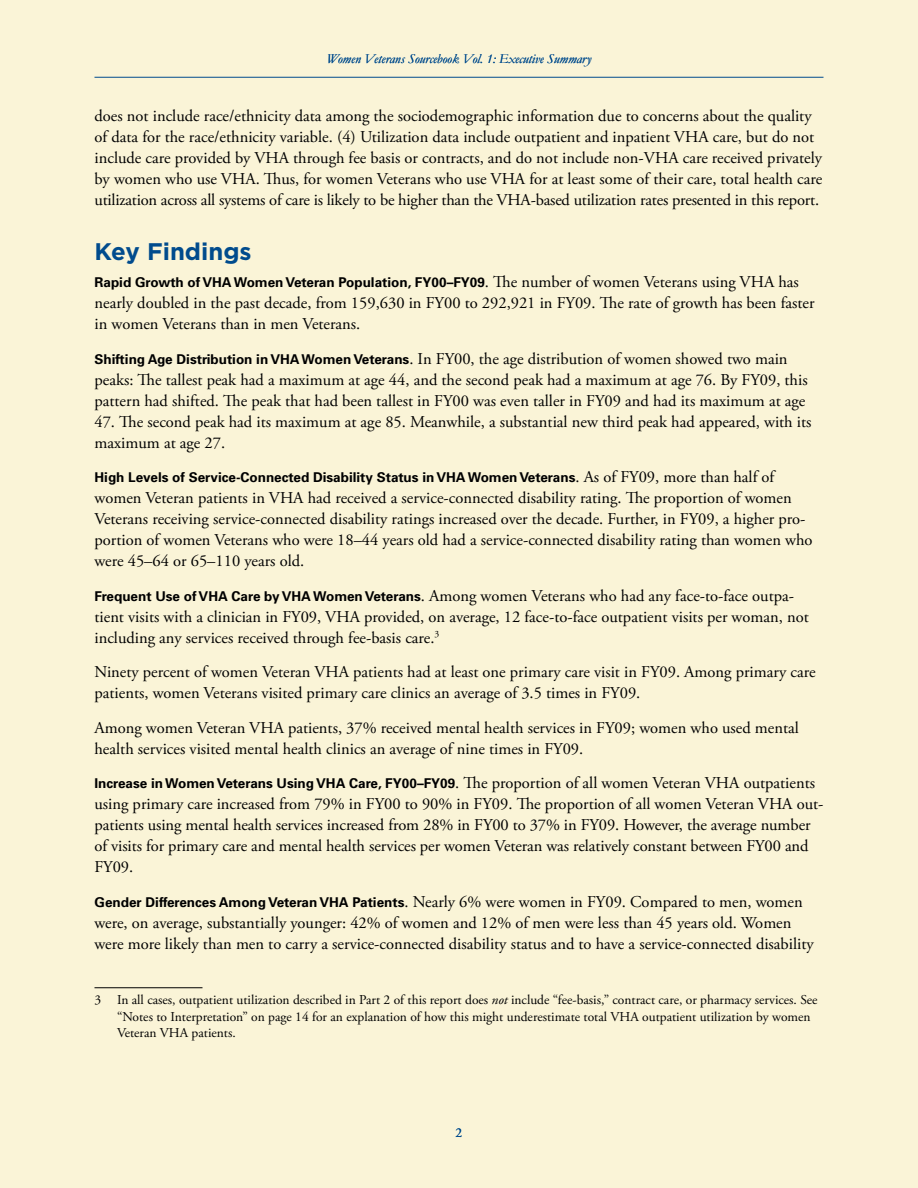
<style>
.page{position:relative;width:918px;height:1188px;background:#faf4d7}
.page>*{position:absolute;margin:0;border:0;box-sizing:border-box;transform-origin:0 0}
.t1{font:700 24px "Gotham";color:#004b8d}
.t2{font:16.5px/21px "Adobe Garamond Pro";color:#000}
.t3{font:700 13.5px "Univers";color:#000}
.t4{font:13.5px/16.5px "Adobe Garamond Pro";color:#000}
.t5{font:italic 13.5px "Garamond";color:#004b8d}
.t6{font:13.5px "Adobe Garamond Pro";color:#004b8d}
.s1{font-family:"Adobe Garamond Pro";font-weight:400;font-size:16.5px}
.s2{font-family:"Univers";font-weight:700;font-size:13.5px}
.s3{font-style:italic}
</style>
<div class="page">
<hr style="left:94px;top:77px;width:730px;height:1px;background:#004b8d">
<hr style="left:94px;top:987px;width:108px;height:1px;background:#000">
<p class="t5" style="left:374px;top:50px;width:219px">eterans Sourcebook Vol. 1: Executive Summary</p>
<p class="t5" style="left:472px;top:50px;width:115px">ol. 1: Executive Summar</p>
<p class="t5" style="left:327px;top:50px;width:104px">Women Veterans Sour</p>
<p class="t2" style="left:94px;top:106px;width:729px">does not include race/ethnicity data among the sociodemographic information due to concerns about the quality of data for the race/ethnicity variable. (4) Utilization data include outpatient and inpatient VHA care, but do not include care provided by VHA through fee basis or contracts, and do not include non-VHA care received privately by women who use VHA. Thus, for women Veterans who use VHA for at least some of their care, total health care utilization across all systems of care is likely to be higher than the VHA-based utilization rates presented in this report.</p>
<p class="t1" style="left:94px;top:236px;width:159px">Key Findings</p>
<p class="t3" style="left:94px;top:274px;width:706px">Rapid Growth of VHA Women Veteran Population, FY00–FY09<span class="s1">. The number of women Veterans using VHA has</span></p>
<p class="t2" style="left:95px;top:293px;width:722px">nearly doubled in the past decade, from 159,630 in FY00 to 292,921 in FY09. The rate of growth has been faster in women Veterans than in men Veterans.</p>
<p class="t2" style="left:94px;top:349px;width:715px"><span class="s2">Shifting Age Distribution in VHA Women Veterans</span>. In FY00, the age distribution of women showed two main peaks: The tallest peak had a maximum at age 44, and the second peak had a maximum at age 76. By FY09, this pattern had shifted. The peak that had been tallest in FY00 was even taller in FY09 and had its maximum at age</p>
<p class="t2" style="left:94px;top:412px;width:719px">47. The second peak had its maximum at age 85. Meanwhile, a substantial new third peak had appeared, with its maximum at age 27.</p>
<p class="t3" style="left:94px;top:469px;width:681px">High Levels of Service-Connected Disability Status in VHA Women Veterans<span class="s1">. As of FY09, more than half of</span></p>
<p class="t2" style="left:95px;top:488px;width:720px">women Veteran patients in VHA had received a service-connected disability rating. The proportion of women Veterans receiving service-connected disability ratings increased over the decade. Further, in FY09, a higher pro&shy;portion of women Veterans who were 18–44 years old had a service-connected disability rating than women who were 45–64 or 65–110 years old.</p>
<p class="t2" style="left:94px;top:586px;width:716px"><span class="s2">Frequent Use of VHA Care by VHA Women Veterans</span>. Among women Veterans who had any face-to-face outpa&shy;tient visits with a clinician in FY09, VHA provided, on average, 12 face-to-face outpatient visits per woman, not including any services received through fee-basis care.<sup>3</sup></p>
<p class="t2" style="left:95px;top:662px;width:723px">Ninety percent of women Veteran VHA patients had at least one primary care visit in FY09. Among primary care patients, women Veterans visited primary care clinics an average of 3.5 times in FY09.</p>
<p class="t2" style="left:95px;top:718px;width:706px">Among women Veteran VHA patients, 37% received mental health services in FY09; women who used mental health services visited mental health clinics an average of nine times in FY09.</p>
<p class="t3" style="left:94px;top:775px;width:722px">Increase in Women Veterans Using VHA Care, FY00–FY09<span class="s1">. The proportion of all women Veteran VHA outpatients</span></p>
<p class="t2" style="left:95px;top:794px;width:731px">using primary care increased from 79% in FY00 to 90% in FY09. The proportion of all women Veteran VHA out&shy;patients using mental health services increased from 28% in FY00 to 37% in FY09. However, the average number of visits for primary care and mental health services per women Veteran was relatively constant between FY00 and FY09.</p>
<p class="t2" style="left:94px;top:892px;width:721px"><span class="s2">Gender Differences Among Veteran VHA Patients</span>. Nearly 6% were women in FY09. Compared to men, women were, on average, substantially younger: 42% of women and 12% of men were less than 45 years old. Women were more likely than men to carry a service-connected disability status and to have a service-connected disability</p>
<p class="t4" style="left:94px;top:992px;width:8px">3</p>
<p class="t4" style="left:117px;top:992px;width:702px">In all cases, outpatient utilization described in Part 2 of this report does <span class="s3">not</span> include “fee-basis,” contract care, or pharmacy services. See “Notes to Interpretation” on page 14 for an explanation of how this might underestimate total VHA outpatient utilization by women<br>Veteran VHA patients.</p>
<p class="t6" style="left:456px;top:1125px;width:8px">2</p>
</div>
